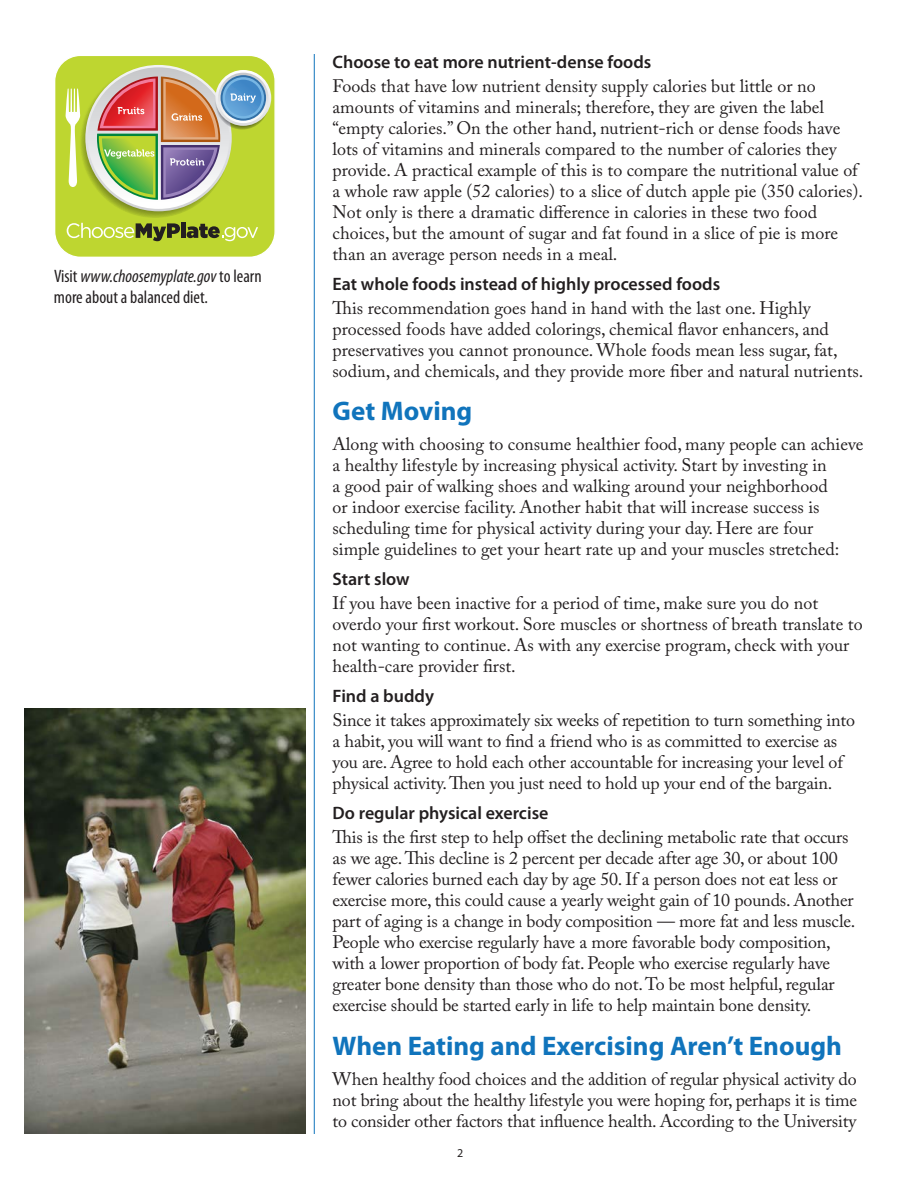
<style>
.page{position:relative;width:918px;height:1188px;background:#fff}
.page>*{position:absolute;margin:0;border:0;box-sizing:border-box;transform-origin:0 0}
.Subhead1{font:700 27px "Myriad Pro";color:#1074bc}
.Body{font:18px/21px "Adobe Caslon Pro";color:#231f20}
.truth_body{font:18px/21px "Adobe Caslon Pro";letter-spacing:-.01em;color:#231f20;text-align:justify}
.subhead2{font:600 18px "Myriad Pro";color:#231f20}
.sidebar_text{font:condensed 18px/21.6px "Myriad Pro";color:#231f20}
.Subhead1-2{font:12px "Myriad Pro";color:#231f20}
.s1{font-style:italic}
</style>
<div class="page">
<hr style="left:314px;top:54px;width:1px;height:1080px;background:#1074bc">
<svg style="left:55px;top:56px;width:220px;height:201px;background:#c3d940"></svg>
<svg style="left:215px;top:70px;width:56px;height:56px"></svg>
<svg style="left:218px;top:73px;width:51px;height:50px"></svg>
<svg style="left:221px;top:75px;width:45px;height:46px"></svg>
<div style="left:223px;top:77px;width:41px;height:42px;background:#77b6e4;border-radius:50%"></div>
<svg style="left:225px;top:80px;width:37px;height:36px"></svg>
<svg style="left:66px;top:66px;width:192px;height:175px;background:#b5b168"></svg>
<img style="left:24px;top:708px;width:281px;height:426px">
<p class="sidebar_text" style="left:54px;top:265px;width:209px">Visit <span class="s1">www.choosemyplate.gov</span> to learn more about a balanced diet.</p>
<p class="subhead2" style="left:333px;top:51px;width:320px">Choose to eat more nutrient-dense foods</p>
<p class="Body" style="left:333px;top:76px;width:532px">Foods that have low nutrient density supply calories but little or no amounts of vitamins and minerals; therefore, they are given the label “empty calories.” On the other hand, nutrient-rich or dense foods have lots of vitamins and minerals compared to the number of calories they provide. A practical example of this is to compare the nutritional value of a whole raw apple (52 calories) to a slice of dutch apple pie (350 calories).<br>Not only is there a dramatic difference in calories in these two food choices, but the amount of sugar and fat found in a slice of pie is more than an average person needs in a meal.</p>
<p class="subhead2" style="left:333px;top:273px;width:389px">Eat whole foods instead of highly processed foods</p>
<p class="Body" style="left:333px;top:298px;width:532px">This recommendation goes hand in hand with the last one. Highly processed foods have added colorings, chemical flavor enhancers, and preservatives you cannot pronounce. Whole foods mean less sugar, fat, sodium, and chemicals, and they provide more fiber and natural nutrients.</p>
<p class="Subhead1" style="left:333px;top:393px;width:141px">Get Moving</p>
<p class="Body" style="left:333px;top:433px;width:532px">Along with choosing to consume healthier food, many people can achieve a healthy lifestyle by increasing physical activity. Start by investing in<br>a good pair of walking shoes and walking around your neighborhood<br>or indoor exercise facility. Another habit that will increase success is scheduling time for physical activity during your day. Here are four simple guidelines to get your heart rate up and your muscles stretched:</p>
<p class="subhead2" style="left:333px;top:568px;width:79px">Start slow</p>
<p class="Body" style="left:333px;top:592px;width:532px">If you have been inactive for a period of time, make sure you do not overdo your first workout. Sore muscles or shortness of breath translate to not wanting to continue. As with any exercise program, check with your health-care provider first.</p>
<p class="subhead2" style="left:333px;top:685px;width:103px">Find a buddy</p>
<p class="Body" style="left:333px;top:709px;width:524px">Since it takes approximately six weeks of repetition to turn something into a habit, you will want to find a friend who is as committed to exercise as you are. Agree to hold each other accountable for increasing your level of physical activity. Then you just need to hold up your end of the bargain.</p>
<p class="subhead2" style="left:333px;top:802px;width:217px">Do regular physical exercise</p>
<p class="Body" style="left:333px;top:826px;width:524px">This is the first step to help offset the declining metabolic rate that occurs as we age. This decline is 2 percent per decade after age 30, or about 100 fewer calories burned each day by age 50. If a person does not eat less or exercise more, this could cause a yearly weight gain of 10 pounds. Another part of aging is a change in body composition — more fat and less muscle.<br>People who exercise regularly have a more favorable body composition, with a lower proportion of body fat. People who exercise regularly have greater bone density than those who do not. To be most helpful, regular exercise should be started early in life to help maintain bone density.</p>
<p class="Subhead1" style="left:333px;top:1028px;width:511px">When Eating and Exercising Aren’t Enough</p>
<p class="truth_body" style="left:333px;top:1068px;width:526px">When healthy food choices and the addition of regular physical activity do not bring about the healthy lifestyle you were hoping for, perhaps it is time to consider other factors that influence health. According to the University</p>
<p class="Subhead1-2" style="left:457px;top:1146px;width:8px">2</p>
</div>
